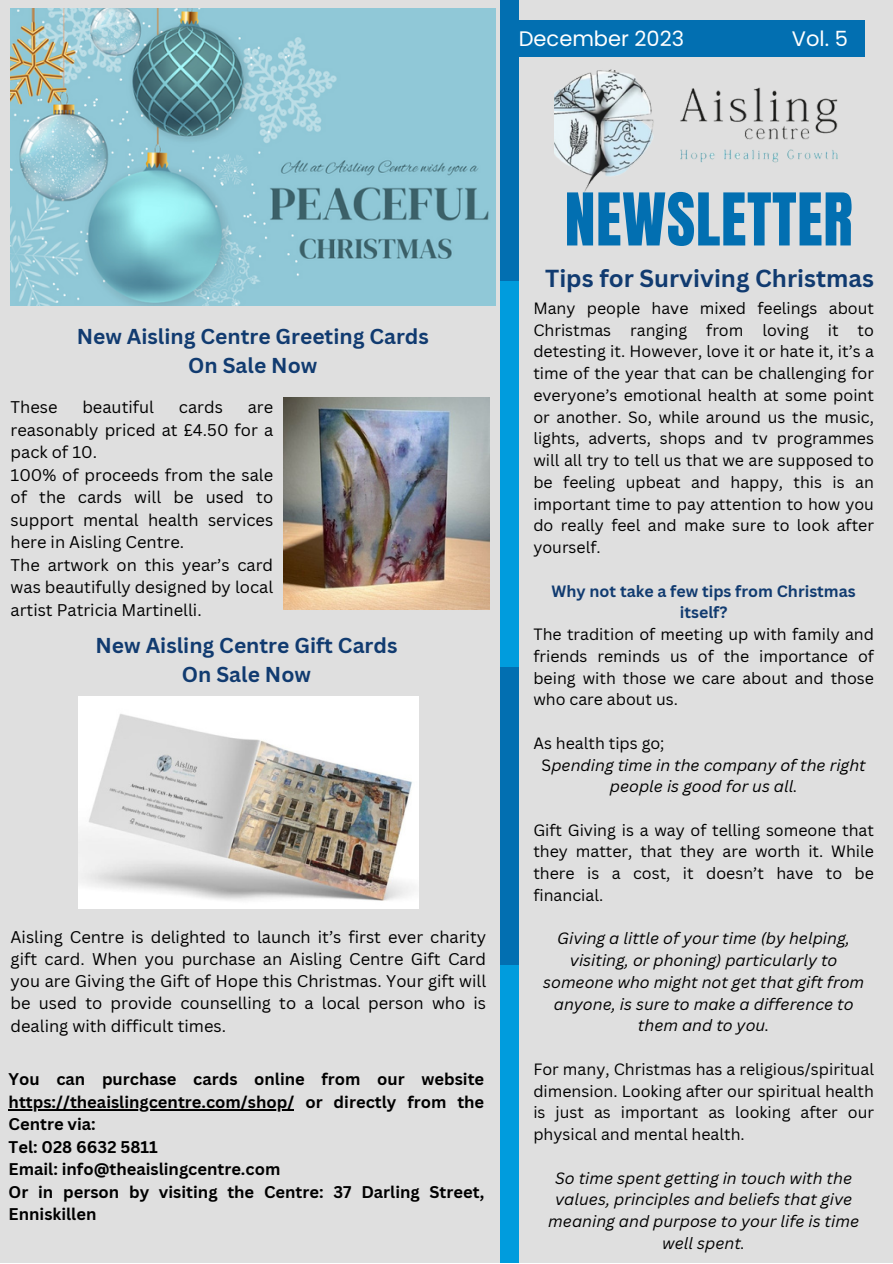
<style>
.page{position:relative;width:893px;height:1264px;background:#fff}
.page>*{position:absolute;margin:0;border:0;box-sizing:border-box;transform-origin:0 0}
.t1{font:61.8px "Anton";letter-spacing:.01em;color:#026fb1}
.t2{font:700 24px "Canva Sans";color:#113b70}
.t3{font:700 21px "Canva Sans";color:#113b70}
.t4{font:21px "Poppins";color:#fff}
.t5{font:16.5px/22.5px "Canva Sans";color:#000;text-align:justify}
.t6{font:700 16.5px/22.5px "Canva Sans";color:#000;text-align:justify}
.t7{font:15.9px/21.8px "Canva Sans";color:#000;text-align:justify}
.t8{font:italic 15.9px/21.8px "Canva Sans";color:#000;text-align:center}
.t9{font:700 15.9px/21.8px "Canva Sans";color:#113b70;text-align:center}
.s1{font-style:normal}
</style>
<div class="page">
<div style="left:0;top:0;width:892px;height:1262px;background:#dfdfdf"></div>
<div style="left:518px;top:21px;width:346px;height:36px;background:#026fb1"></div>
<div style="left:500px;top:0;width:18px;height:281px;background:#026fb1"></div>
<div style="left:500px;top:281px;width:18px;height:385px;background:#009cdd"></div>
<div style="left:500px;top:666px;width:18px;height:311px;background:#026fb1"></div>
<div style="left:500px;top:965px;width:18px;height:297px;background:#009cdd"></div>
<img style="left:554px;top:69px;width:284px;height:126px">
<img style="left:11px;top:8px;width:484px;height:297px">
<img style="left:284px;top:398px;width:205px;height:211px">
<img style="left:79px;top:696px;width:339px;height:212px">
<hr style="left:9px;top:1109px;width:285px;height:1px;background:#000">
<p class="t4" style="left:518px;top:23px;width:167px">December 2023</p>
<p class="t4" style="left:791px;top:23px;width:57px">Vol. 5</p>
<p class="t3" style="left:77px;top:321px;width:353px">New Aisling Centre Greeting Cards</p>
<p class="t3" style="left:188px;top:350px;width:131px">On Sale Now</p>
<p class="t5" style="left:11px;top:395px;width:48px">These</p>
<p class="t5" style="left:82px;top:395px;width:73px">beautiful</p>
<p class="t5" style="left:179px;top:395px;width:45px">cards</p>
<p class="t5" style="left:11px;top:395px;width:264px;text-indent:237px">are reasonably priced at £4.50 for a pack of 10.</p>
<p class="t5" style="left:11px;top:463px;width:264px">100% of proceeds from the sale of the cards will be used to support mental health services here in Aisling Centre.</p>
<p class="t5" style="left:11px;top:553px;width:264px">The artwork on this year’s card was beautifully designed by local artist Patricia Martinelli.</p>
<p class="t3" style="left:95px;top:630px;width:303px">New Aisling Centre Gift Cards</p>
<p class="t3" style="left:182px;top:660px;width:131px">On Sale Now</p>
<p class="t5" style="left:11px;top:925px;width:477px">Aisling Centre is delighted to launch it’s first ever charity gift card. When you purchase an Aisling Centre Gift Card you are Giving the Gift of Hope this Christmas. Your gift will be used to provide counselling to a local person who is dealing with difficult times.</p>
<p class="t6" style="left:9px;top:1067px;width:477px">You can purchase cards online from our website https://theaislingcentre.com/shop/ or directly from the Centre via:</p>
<p class="t6" style="left:9px;top:1135px;width:151px">Tel: 028 6632 5811</p>
<p class="t6" style="left:9px;top:1157px;width:273px">Email: info@theaislingcentre.com</p>
<p class="t6" style="left:9px;top:1180px;width:477px">Or in person by visiting the Centre: 37 Darling Street,<br>Enniskillen</p>
<p class="t1" style="left:564px;top:175px;width:289px">NEWSLETTER</p>
<p class="t2" style="left:545px;top:261px;width:330px">Tips for Surviving Christmas</p>
<p class="t7" style="left:533px;top:297px;width:342px">Many people have mixed feelings about Christmas ranging from loving it to detesting it. However, love it or hate it, it’s a time of the year that can be challenging for everyone’s emotional health at some point or another. So, while around us the music, lights, adverts, shops and tv programmes will all try to tell us that we are supposed to be feeling upbeat and happy, this is an important time to pay attention to how you do really feel and make sure to look after yourself.</p>
<p class="t9" style="left:551px;top:579px;width:305px">Why not take a few tips from Christmas itself?</p>
<p class="t7" style="left:533px;top:623px;width:342px">The tradition of meeting up with family and friends reminds us of the importance of being with those we care about and those who care about us.</p>
<p class="t7" style="left:533px;top:731px;width:133px">As health tips go;</p>
<p class="t8" style="left:541px;top:753px;width:325px"><span class="s1">S</span>pending time in the company of the right people is good for us all.</p>
<p class="t7" style="left:533px;top:818px;width:342px">Gift Giving is a way of telling someone that they matter, that they are worth it. While there is a cost, it doesn’t have to be financial.</p>
<p class="t8" style="left:543px;top:927px;width:322px">Giving a little of your time (by helping, visiting, or phoning) particularly to someone who might not get that gift from anyone, is sure to make a difference to them and to you.</p>
<p class="t7" style="left:533px;top:1057px;width:342px">For many, Christmas has a religious/spiritual dimension. Looking after our spiritual health is just as important as looking after our physical and mental health.</p>
<p class="t8" style="left:548px;top:1166px;width:312px">So time spent getting in touch with the values, principles and beliefs that give meaning and purpose to your life is time well spent.</p>
</div>
